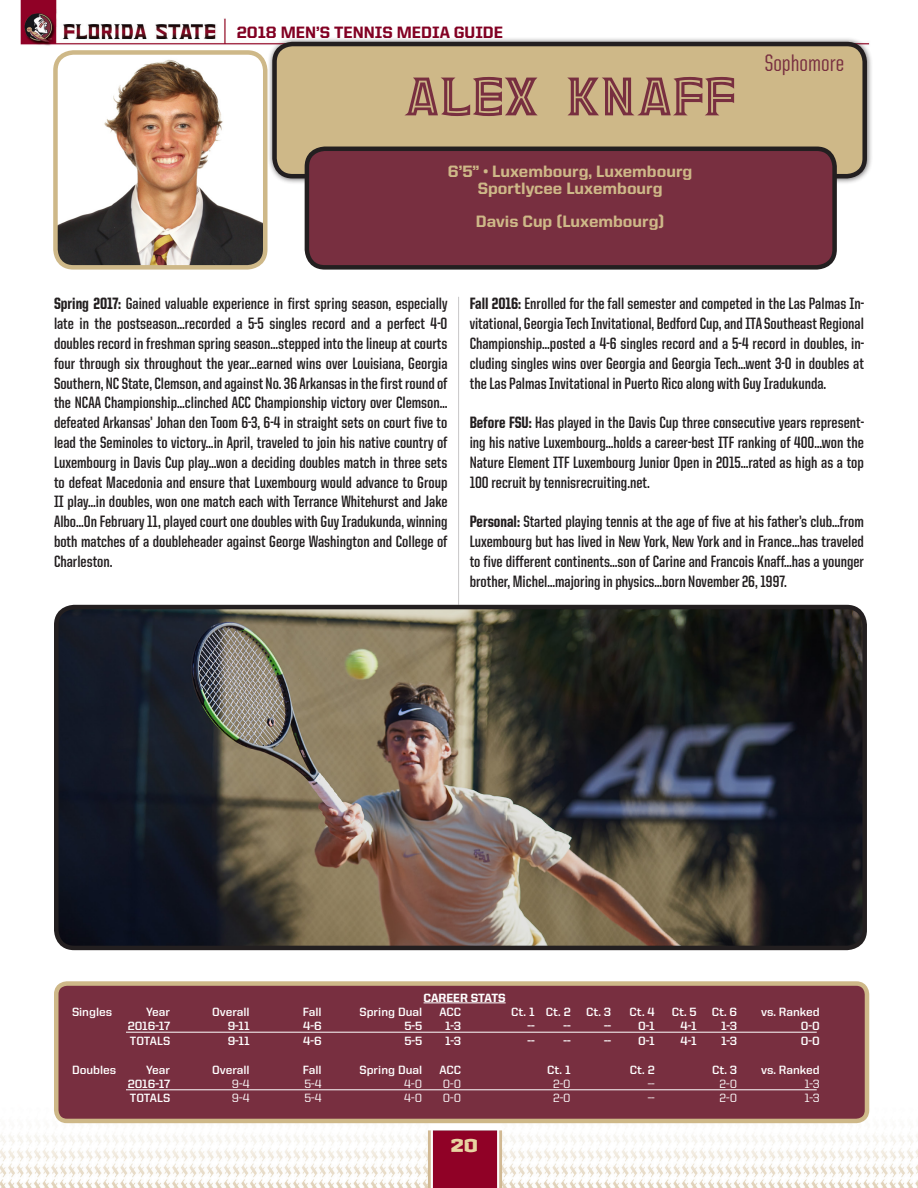
<style>
.page{position:relative;width:918px;height:1188px;background:#fff}
.page>*{position:absolute;margin:0;border:0;box-sizing:border-box;transform-origin:0 0}
.t1{font:700 54px "Unconquered";color:#782f40}
.t2{font:500 24px "United Sans Cond";color:#782f40}
.t3{font:700 18px "Seminole";color:#e8d3a1}
.t4{font:700 16.5px/19.8px "United Sans Cond";color:#231f20;text-align:justify}
.t5{font:800 16.5px "United Sans Reg";color:#ceb888}
.t6{font:800 16.5px "United Sans Reg";color:#820123}
.t7{font:700 12px "United Sans Reg";color:#fff}
.t8{font:500 12px "United Sans Reg";color:#fff}
.t9{font:800 12px "United Sans Reg";letter-spacing:-.005em;color:#fff}
.s1{font-weight:800}
</style>
<div class="page">
<img style="left:0;top:0;width:918px;height:1188px">
<div style="left:231px;top:23px;width:288px;height:17px;background:#fff"></div>
<div style="left:267px;top:36px;width:606px;height:149px;background:#231f20;opacity:.75"></div>
<div style="left:275px;top:44px;width:590px;height:132px;background:#ceb888;border-radius:18px"></div>
<div style="left:272px;top:42px;width:595px;height:136px;border:4px solid #231f20;border-radius:18px"></div>
<div style="left:307px;top:149px;width:528px;height:118px;background:#782f40;border-radius:18px"></div>
<div style="left:305px;top:147px;width:532px;height:123px;border:4px solid #231f20;border-radius:18px"></div>
<hr style="left:458px;top:297px;width:1px;height:308px;background:#231f20">
<img style="left:56px;top:607px;width:809px;height:341px">
<div style="left:54px;top:605px;width:813px;height:345px;border:4px solid #231f20;border-radius:18px"></div>
<img style="left:55px;top:52px;width:210px;height:215px">
<div style="left:53px;top:50px;width:214px;height:220px;border:4px solid #ceb888;border-radius:18px"></div>
<div style="left:56px;top:984px;width:811px;height:137px;background:#782f40;border-radius:11px"></div>
<hr style="left:424px;top:1003px;width:82px;height:1px;background:#fff">
<hr style="left:126px;top:1032px;width:691px;height:1px;background:#fff">
<hr style="left:126px;top:1089px;width:691px;height:1px;background:#fff">
<div style="left:54px;top:981px;width:815px;height:142px;border:4px solid #ceb888;border-radius:11px"></div>
<p class="t6" style="left:237px;top:24px;width:268px">2018 MEN’S TENNIS MEDIA GUIDE</p>
<p class="t1" style="left:403px;top:77px;width:334px">ALEX KNAFF</p>
<p class="t5" style="left:448px;top:162px;width:246px">6’5” • Luxembourg, Luxembourg</p>
<p class="t5" style="left:478px;top:179px;width:186px">Sportlycee Luxembourg</p>
<p class="t5" style="left:476px;top:212px;width:190px">Davis Cup (Luxembourg)</p>
<p class="t2" style="left:765px;top:51px;width:81px">Sophomore</p>
<p class="t4" style="left:54px;top:294px;width:395px"><span class="s1">Spring 2017:</span> Gained valuable experience in first spring season, especially late in the postseason…recorded a 5-5 singles record and a perfect 4-0 doubles record in freshman spring season…stepped into the lineup at courts four through six throughout the year…earned wins over Louisiana, Georgia Southern, NC State, Clemson, and against No. 36 Arkansas in the first round of the NCAA Championship…clinched ACC Championship victory over Clemson… defeated Arkansas’ Johan den Toom 6-3, 6-4 in straight sets on court five to lead the Seminoles to victory…in April, traveled to join his native country of Luxembourg in Davis Cup play…won a deciding doubles match in three sets to defeat Macedonia and ensure that Luxembourg would advance to Group II play…in doubles, won one match each with Terrance Whitehurst and Jake Albo…On February 11, played court one doubles with Guy Iradukunda, winning both matches of a doubleheader against George Washington and College of Charleston.</p>
<p class="t4" style="left:470px;top:294px;width:396px"><span class="s1">Fall 2016:</span> Enrolled for the fall semester and competed in the Las Palmas In&shy;vitational, Georgia Tech Invitational, Bedford Cup, and ITA Southeast Regional Championship…posted a 4-6 singles record and a 5-4 record in doubles, in&shy;cluding singles wins over Georgia and Georgia Tech…went 3-0 in doubles at the Las Palmas Invitational in Puerto Rico along with Guy Iradukunda.</p>
<p class="t4" style="left:470px;top:413px;width:396px"><span class="s1">Before FSU:</span> Has played in the Davis Cup three consecutive years represent&shy;ing his native Luxembourg…holds a career-best ITF ranking of 400…won the Nature Element ITF Luxembourg Junior Open in 2015…rated as high as a top 100 recruit by tennisrecruiting.net.</p>
<p class="t4" style="left:470px;top:512px;width:396px"><span class="s1">Personal:</span> Started playing tennis at the age of five at his father’s club…from Luxembourg but has lived in New York, New York and in France…has traveled to five different continents…son of Carine and Francois Knaff…has a younger brother, Michel…majoring in physics…born November 26, 1997.</p>
<p class="t9" style="left:424px;top:991px;width:84px">CAREER STATS</p>
<p class="t7" style="left:72px;top:1005px;width:42px">Singles</p>
<p class="t7" style="left:146px;top:1005px;width:25px">Year</p>
<p class="t7" style="left:212px;top:1005px;width:39px">Overall</p>
<p class="t7" style="left:303px;top:1005px;width:20px">Fall</p>
<p class="t7" style="left:359px;top:1005px;width:64px">Spring Dual</p>
<p class="t7" style="left:439px;top:1005px;width:23px">ACC</p>
<p class="t7" style="left:511px;top:1005px;width:61px">Ct. 1 Ct. 2</p>
<p class="t7" style="left:586px;top:1005px;width:27px">Ct. 3</p>
<p class="t7" style="left:630px;top:1005px;width:27px">Ct. 4</p>
<p class="t7" style="left:672px;top:1005px;width:26px">Ct. 5</p>
<p class="t7" style="left:712px;top:1005px;width:27px">Ct. 6</p>
<p class="t7" style="left:761px;top:1005px;width:60px">vs. Ranked</p>
<p class="t7" style="left:128px;top:1020px;width:44px">2016-17</p>
<p class="t7" style="left:228px;top:1020px;width:24px">9-11</p>
<p class="t7" style="left:303px;top:1020px;width:20px">4-6</p>
<p class="t7" style="left:404px;top:1020px;width:19px">5-5</p>
<p class="t7" style="left:445px;top:1020px;width:18px">1-3</p>
<p class="t7" style="left:528px;top:1020px;width:9px">--</p>
<p class="t7" style="left:564px;top:1020px;width:9px">--</p>
<p class="t7" style="left:604px;top:1020px;width:9px">--</p>
<p class="t7" style="left:638px;top:1020px;width:18px">0-1</p>
<p class="t7" style="left:680px;top:1020px;width:18px">4-1</p>
<p class="t7" style="left:721px;top:1020px;width:18px">1-3</p>
<p class="t7" style="left:801px;top:1020px;width:20px">0-0</p>
<p class="t7" style="left:130px;top:1034px;width:42px">TOTALS</p>
<p class="t7" style="left:228px;top:1034px;width:24px">9-11</p>
<p class="t7" style="left:303px;top:1034px;width:20px">4-6</p>
<p class="t7" style="left:404px;top:1034px;width:19px">5-5</p>
<p class="t7" style="left:445px;top:1034px;width:18px">1-3</p>
<p class="t7" style="left:528px;top:1034px;width:9px">--</p>
<p class="t7" style="left:564px;top:1034px;width:9px">--</p>
<p class="t7" style="left:604px;top:1034px;width:9px">--</p>
<p class="t7" style="left:638px;top:1034px;width:18px">0-1</p>
<p class="t7" style="left:680px;top:1034px;width:18px">4-1</p>
<p class="t7" style="left:721px;top:1034px;width:18px">1-3</p>
<p class="t7" style="left:801px;top:1034px;width:20px">0-0</p>
<p class="t7" style="left:72px;top:1063px;width:46px">Doubles</p>
<p class="t7" style="left:146px;top:1063px;width:25px">Year</p>
<p class="t7" style="left:212px;top:1063px;width:39px">Overall</p>
<p class="t7" style="left:303px;top:1063px;width:20px">Fall</p>
<p class="t7" style="left:359px;top:1063px;width:64px">Spring Dual</p>
<p class="t7" style="left:439px;top:1063px;width:23px">ACC</p>
<p class="t7" style="left:547px;top:1063px;width:25px">Ct. 1</p>
<p class="t7" style="left:630px;top:1063px;width:26px">Ct. 2</p>
<p class="t7" style="left:712px;top:1063px;width:27px">Ct. 3</p>
<p class="t7" style="left:761px;top:1063px;width:60px">vs. Ranked</p>
<p class="t7" style="left:128px;top:1077px;width:44px">2016-17</p>
<p class="t8" style="left:232px;top:1077px;width:19px">9-4</p>
<p class="t8" style="left:304px;top:1077px;width:19px">5-4</p>
<p class="t8" style="left:404px;top:1077px;width:20px">4-0</p>
<p class="t8" style="left:443px;top:1077px;width:20px">0-0</p>
<p class="t8" style="left:553px;top:1077px;width:19px">2-0</p>
<p class="t8" style="left:648px;top:1077px;width:9px">--</p>
<p class="t8" style="left:720px;top:1077px;width:19px">2-0</p>
<p class="t8" style="left:804px;top:1077px;width:17px">1-3</p>
<p class="t7" style="left:130px;top:1092px;width:42px">TOTALS</p>
<p class="t8" style="left:232px;top:1092px;width:19px">9-4</p>
<p class="t8" style="left:304px;top:1092px;width:19px">5-4</p>
<p class="t8" style="left:404px;top:1092px;width:20px">4-0</p>
<p class="t8" style="left:443px;top:1092px;width:20px">0-0</p>
<p class="t8" style="left:553px;top:1092px;width:19px">2-0</p>
<p class="t8" style="left:648px;top:1092px;width:9px">--</p>
<p class="t8" style="left:720px;top:1092px;width:19px">2-0</p>
<p class="t8" style="left:804px;top:1092px;width:17px">1-3</p>
<p class="t3" style="left:451px;top:1135px;width:29px">20</p>
</div>
